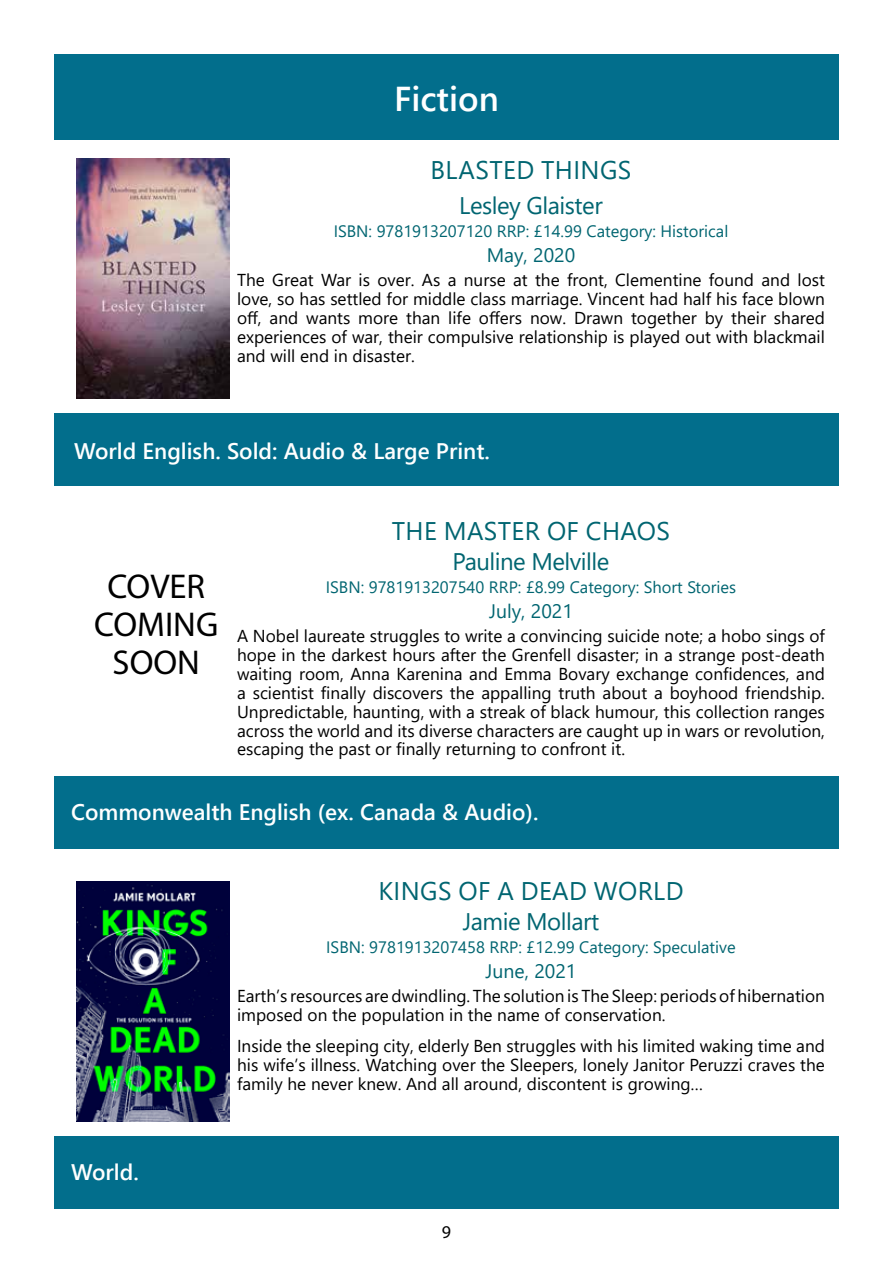
<style>
.page{position:relative;width:893px;height:1263px;background:#fff}
.page>*{position:absolute;margin:0;border:0;box-sizing:border-box;transform-origin:0 0}
.t1{font:34.5px/38px "Myriad Pro";color:#000;text-align:center}
.t2{font:600 34.5px "Segoe UI";color:#fff}
.t3{font:25.5px "Segoe UI";letter-spacing:.015em;color:#006571}
.t4{font:24px "Segoe UI";letter-spacing:-.02em;color:#006571}
.t5{font:600 22.5px "Segoe UI";color:#fff}
.t6{font:19.5px "Segoe UI";color:#006571}
.t7{font:18px "Myriad Pro";color:#000}
.t8{font:17.25px/18.9px "Segoe UI";color:#000;text-align:justify}
.t9{font:16.5px "Segoe UI";color:#006571}
</style>
<div class="page">
<div style="left:54px;top:54px;width:785px;height:85px;background:#026e8c"></div>
<div style="left:54px;top:413px;width:785px;height:73px;background:#026e8c"></div>
<img style="left:77px;top:158px;width:153px;height:240px">
<div style="left:54px;top:776px;width:785px;height:73px;background:#026e8c"></div>
<div style="left:54px;top:1136px;width:785px;height:73px;background:#026e8c"></div>
<img style="left:77px;top:881px;width:153px;height:240px">
<h1 class="t2" style="left:394px;top:67px;width:106px">Fiction</h1>
<h2 class="t3" style="left:430px;top:146px;width:202px">BLASTED THINGS</h2>
<h3 class="t4" style="left:459px;top:183px;width:145px">Lesley Glaister</h3>
<p class="t9" style="left:334px;top:215px;width:396px">ISBN: 9781913207120 RRP: £14.99 Category: Historical</p>
<p class="t6" style="left:487px;top:237px;width:90px">May, 2020</p>
<p class="t8" style="left:237px;top:269px;width:589px">The Great War is over. As a nurse at the front, Clementine found and lost love, so has settled for middle class marriage. Vincent had half his face blown off, and wants more than life offers now. Drawn together by their shared experiences of war, their compulsive relationship is played out with blackmail and will end in disaster.</p>
<h3 class="t5" style="left:74px;top:430px;width:417px">World English. Sold: Audio &amp; Large Print.</h3>
<h1 class="t1" style="left:94px;top:567px;width:126px">COVER<br>COMING<br>SOON</h1>
<h2 class="t3" style="left:392px;top:506px;width:280px">THE MASTER OF CHAOS</h2>
<h3 class="t4" style="left:452px;top:539px;width:158px">Pauline Melville</h3>
<p class="t9" style="left:326px;top:571px;width:412px">ISBN: 9781913207540 RRP: £8.99 Category: Short Stories</p>
<p class="t6" style="left:489px;top:593px;width:85px">July, 2021</p>
<p class="t8" style="left:237px;top:624px;width:589px">A Nobel laureate struggles to write a convincing suicide note; a hobo sings of hope in the darkest hours after the Grenfell disaster; in a strange post-death waiting room, Anna Karenina and Emma Bovary exchange confidences, and a scientist finally discovers the appalling truth about a boyhood friendship.<br>Unpredictable, haunting, with a streak of black humour, this collection ranges across the world and its diverse characters are caught up in wars or revolution, escaping the past or finally returning to confront it.</p>
<h3 class="t5" style="left:71px;top:791px;width:469px">Commonwealth English (ex. Canada &amp; Audio).</h3>
<h3 class="t5" style="left:71px;top:1151px;width:69px">World.</h3>
<h2 class="t3" style="left:378px;top:866px;width:307px">KINGS OF A DEAD WORLD</h2>
<h3 class="t4" style="left:463px;top:899px;width:138px">Jamie Mollart</h3>
<p class="t9" style="left:326px;top:931px;width:411px">ISBN: 9781913207458 RRP: £12.99 Category: Speculative</p>
<p class="t6" style="left:486px;top:953px;width:92px">June, 2021</p>
<p class="t8" style="left:237px;top:984px;width:589px">Earth’s resources are dwindling. The solution is The Sleep: periods of hibernation imposed on the population in the name of conservation.</p>
<p class="t8" style="left:237px;top:1035px;width:589px">Inside the sleeping city, elderly Ben struggles with his limited waking time and his wife’s illness. Watching over the Sleepers, lonely Janitor Peruzzi craves the family he never knew. And all around, discontent is growing…</p>
<p class="t7" style="left:442px;top:1221px;width:11px">9</p>
</div>
